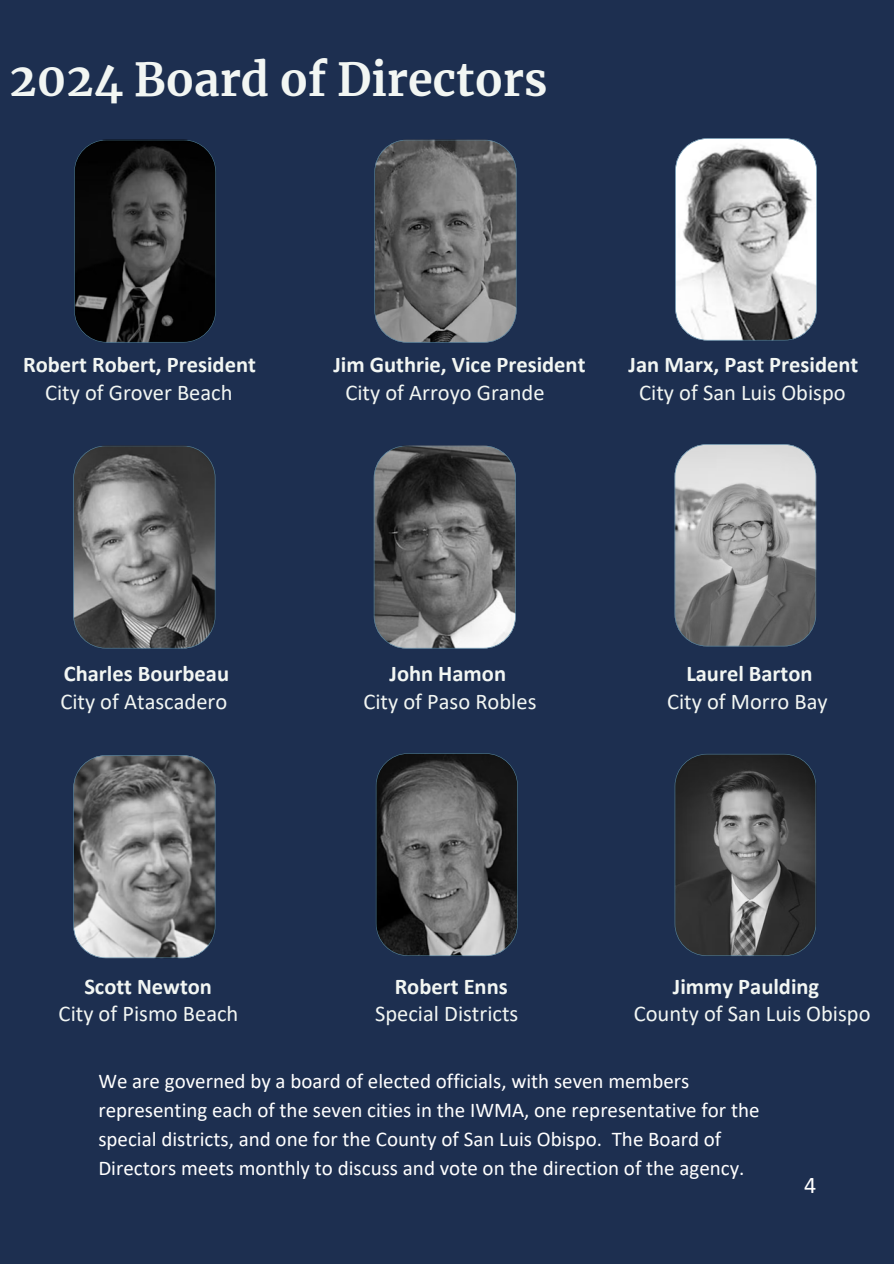
<style>
.page{position:relative;width:894px;height:1264px;background:#fff}
.page>*{position:absolute;margin:0;border:0;box-sizing:border-box;transform-origin:0 0}
.t1{font:700 45px "Merriweather";color:#f2f6f3}
.t2{font:24px "Calibri";color:#fff}
.t3{font:22.5px "Calibri";color:#f2f6f3}
.t4{font:700 22.5px "Calibri";color:#f2f6f3}
.t5{font:21px/29.2px "Calibri";color:#fff}
</style>
<div class="page">
<div style="left:0;top:0;width:893px;height:1263px;background:#1d2f50"></div>
<svg style="left:675px;top:138px;width:141px;height:202px;background:#b7b8b9"></svg>
<svg style="left:374px;top:140px;width:142px;height:202px;background:#6c6d6e"></svg>
<svg style="left:74px;top:140px;width:142px;height:202px;background:#242527"></svg>
<svg style="left:674px;top:444px;width:142px;height:202px;background:#9b9c9e"></svg>
<svg style="left:373px;top:445px;width:142px;height:203px;background:#636466"></svg>
<svg style="left:73px;top:445px;width:142px;height:203px;background:#696a6b"></svg>
<svg style="left:674px;top:754px;width:142px;height:202px;background:#4b4c4d"></svg>
<svg style="left:375px;top:753px;width:142px;height:203px;background:#555657"></svg>
<svg style="left:73px;top:755px;width:142px;height:203px;background:#7f8082"></svg>
<h3 class="t1" style="left:10px;top:52px;width:539px">2024 Board of Directors</h3>
<p class="t4" style="left:23px;top:355px;width:234px">Robert Robert, President</p>
<h2 class="t3" style="left:45px;top:383px;width:189px">City of Grover Beach</h2>
<h3 class="t4" style="left:333px;top:355px;width:253px">Jim Guthrie, Vice President</h3>
<p class="t3" style="left:345px;top:383px;width:200px">City of Arroyo Grande</p>
<h2 class="t4" style="left:628px;top:355px;width:231px">Jan Marx, Past President</h2>
<h3 class="t3" style="left:639px;top:383px;width:208px">City of San Luis Obispo</h3>
<h1 class="t4" style="left:64px;top:664px;width:167px">Charles Bourbeau</h1>
<p class="t3" style="left:60px;top:692px;width:168px">City of Atascadero</p>
<h2 class="t4" style="left:389px;top:664px;width:118px">John Hamon</h2>
<h3 class="t3" style="left:363px;top:692px;width:174px">City of Paso Robles</h3>
<p class="t4" style="left:686px;top:664px;width:128px">Laurel Barton</p>
<p class="t3" style="left:667px;top:692px;width:162px">City of Morro Bay</p>
<p class="t4" style="left:84px;top:976px;width:129px">Scott Newton</p>
<h2 class="t3" style="left:59px;top:1004px;width:181px">City of Pismo Beach</h2>
<h3 class="t4" style="left:394px;top:976px;width:114px">Robert Enns</h3>
<h2 class="t3" style="left:375px;top:1004px;width:145px">Special Districts</h2>
<h3 class="t4" style="left:672px;top:977px;width:148px">Jimmy Paulding</h3>
<h2 class="t3" style="left:633px;top:1004px;width:238px">County of San Luis Obispo</h2>
<p class="t5" style="left:98px;top:1067px;width:662px">We are governed by a board of elected officials, with seven members representing each of the seven cities in the IWMA, one representative for the special districts, and one for the County of San Luis Obispo. The Board of Directors meets monthly to discuss and vote on the direction of the agency.</p>
<p class="t2" style="left:804px;top:1175px;width:14px">4</p>
</div>
